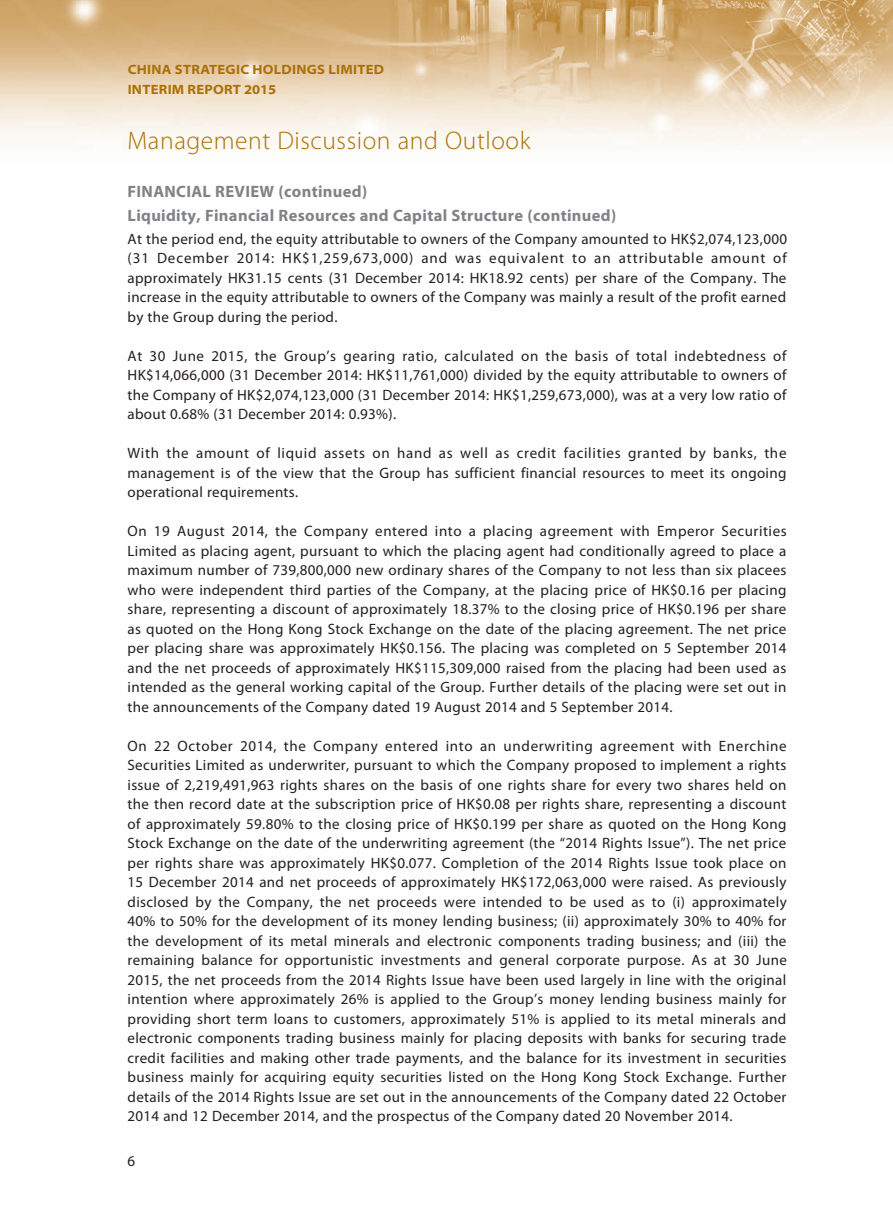
<style>
.page{position:relative;width:893px;height:1212px;background:#fff}
.page>*{position:absolute;margin:0;border:0;box-sizing:border-box;transform-origin:0 0}
.t1{font:300 25.5px "Myriad Pro";letter-spacing:.02em;color:#aa7007}
.t2{font:700 16.5px/23.7px "Myriad Pro";letter-spacing:.02em;color:#808285}
.t3{font:15px/19.5px "Myriad Pro";letter-spacing:.02em;color:#231f20;text-align:justify}
.t4{font:700 semi-expanded 13.5px/20.2px "Myriad Pro";letter-spacing:.02em;color:#aa7007}
</style>
<div class="page">
<img style="left:0;top:0;width:893px;height:147px">
<p class="t4" style="left:128px;top:59px;width:258px">CHINA STRATEGIC HOLDINGS LIMITED<br>INTERIM REPORT 2015</p>
<h1 class="t1" style="left:128px;top:125px;width:404px">Management Discussion and Outlook</h1>
<p class="t2" style="left:128px;top:179px;width:490px">FINANCIAL REVIEW (continued)<br>Liquidity, Financial Resources and Capital Structure (continued)</p>
<p class="t3" style="left:128px;top:229px;width:661px">At the period end, the equity attributable to owners of the Company amounted to HK$2,074,123,000 (31 December 2014: HK$1,259,673,000) and was equivalent to an attributable amount of approximately HK31.15 cents (31 December 2014: HK18.92 cents) per share of the Company. The increase in the equity attributable to owners of the Company was mainly a result of the profit earned by the Group during the period.</p>
<p class="t3" style="left:128px;top:346px;width:660px">At 30 June 2015, the Group’s gearing ratio, calculated on the basis of total indebtedness of HK$14,066,000 (31 December 2014: HK$11,761,000) divided by the equity attributable to owners of the Company of HK$2,074,123,000 (31 December 2014: HK$1,259,673,000), was at a very low ratio of about 0.68% (31 December 2014: 0.93%).</p>
<p class="t3" style="left:128px;top:443px;width:660px">With the amount of liquid assets on hand as well as credit facilities granted by banks, the management is of the view that the Group has sufficient financial resources to meet its ongoing operational requirements.</p>
<p class="t3" style="left:128px;top:521px;width:661px">On 19 August 2014, the Company entered into a placing agreement with Emperor Securities Limited as placing agent, pursuant to which the placing agent had conditionally agreed to place a maximum number of 739,800,000 new ordinary shares of the Company to not less than six placees who were independent third parties of the Company, at the placing price of HK$0.16 per placing share, representing a discount of approximately 18.37% to the closing price of HK$0.196 per share as quoted on the Hong Kong Stock Exchange on the date of the placing agreement. The net price per placing share was approximately HK$0.156. The placing was completed on 5 September 2014 and the net proceeds of approximately HK$115,309,000 raised from the placing had been used as intended as the general working capital of the Group. Further details of the placing were set out in the announcements of the Company dated 19 August 2014 and 5 September 2014.</p>
<p class="t3" style="left:128px;top:736px;width:661px">On 22 October 2014, the Company entered into an underwriting agreement with Enerchine Securities Limited as underwriter, pursuant to which the Company proposed to implement a rights issue of 2,219,491,963 rights shares on the basis of one rights share for every two shares held on the then record date at the subscription price of HK$0.08 per rights share, representing a discount of approximately 59.80% to the closing price of HK$0.199 per share as quoted on the Hong Kong Stock Exchange on the date of the underwriting agreement (the “2014 Rights Issue”). The net price per rights share was approximately HK$0.077. Completion of the 2014 Rights Issue took place on 15 December 2014 and net proceeds of approximately HK$172,063,000 were raised. As previously disclosed by the Company, the net proceeds were intended to be used as to (i) approximately 40% to 50% for the development of its money lending business; (ii) approximately 30% to 40% for the development of its metal minerals and electronic components trading business; and (iii) the remaining balance for opportunistic investments and general corporate purpose. As at 30 June 2015, the net proceeds from the 2014 Rights Issue have been used largely in line with the original intention where approximately 26% is applied to the Group’s money lending business mainly for providing short term loans to customers, approximately 51% is applied to its metal minerals and electronic components trading business mainly for placing deposits with banks for securing trade credit facilities and making other trade payments, and the balance for its investment in securities business mainly for acquiring equity securities listed on the Hong Kong Stock Exchange. Further details of the 2014 Rights Issue are set out in the announcements of the Company dated 22 October 2014 and 12 December 2014, and the prospectus of the Company dated 20 November 2014.</p>
<p class="t3" style="left:128px;top:1151px;width:9px">6</p>
</div>
